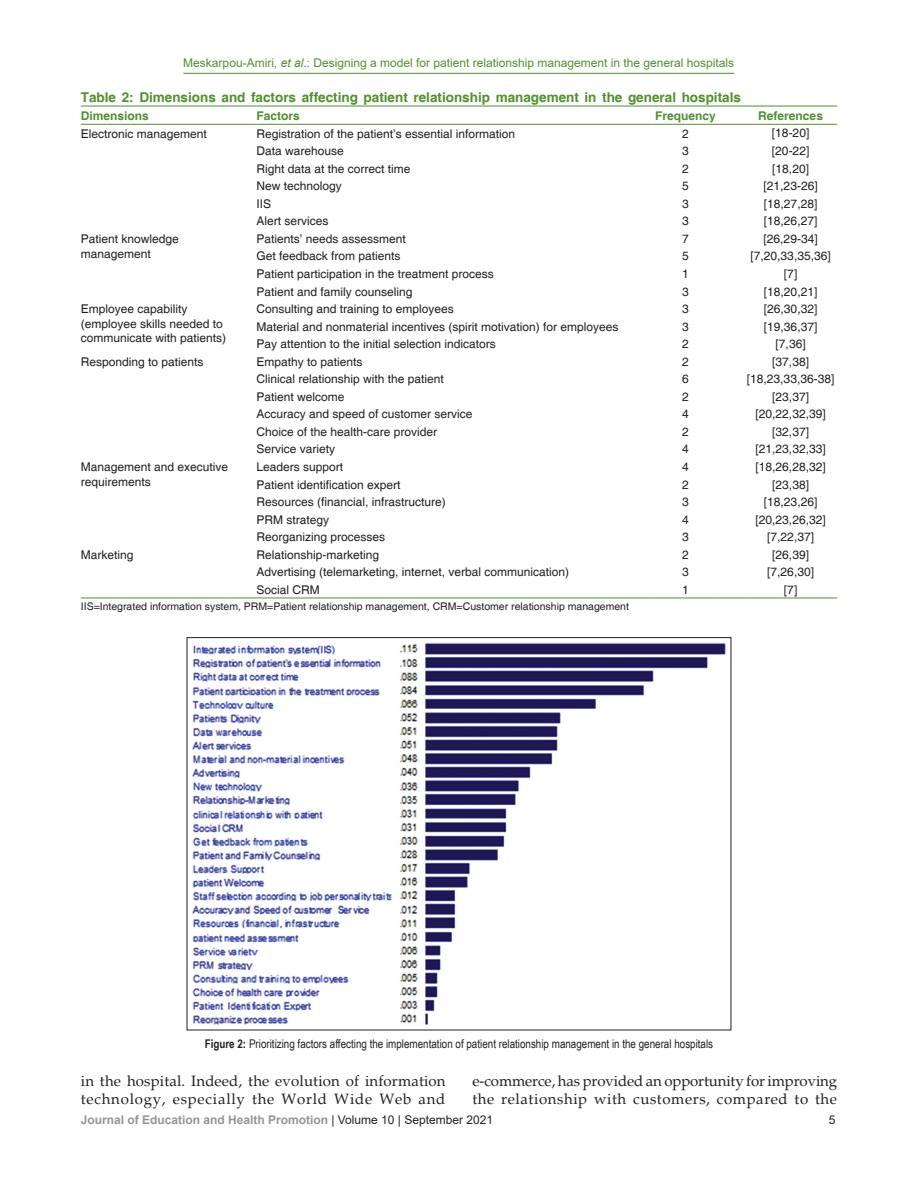
<style>
.page{position:relative;width:918px;height:1188px;background:#fff}
.page>*{position:absolute;margin:0;border:0;box-sizing:border-box;transform-origin:0 0}
.TX{font:15px/18px "Palatino";letter-spacing:-.01em;color:#231f20}
.TX-2{font:15px/18px "Palatino";letter-spacing:.01em;color:#231f20}
.TT{font:700 13.5px "Helvetica";color:#509030}
.TB{font:12px/14.7px "Helvetica";color:#231f20}
.FGC{font:12px "Arial Narrow";color:#231f20}
.t1{font:12px "Arial";color:#509030}
.t2{font:700 12px "Arial";color:#939598}
.TCH{font:700 12px "Helvetica";color:#509030}
.TBL{font:12px "Helvetica";color:#231f20}
.t3{font:12px "Arial";color:#231f20}
.TFN{font:10.5px "Helvetica";color:#231f20}
.s1{font-style:italic}
.s2{font-weight:700}
.s3{font-weight:400;color:#231f20}
</style>
<div class="page">
<hr style="left:183px;top:73px;width:551px;height:1px;background:#509030">
<hr style="left:81px;top:598px;width:150px;height:1px;background:#509030">
<svg style="left:231px;top:598px;width:25px;height:1px"></svg>
<hr style="left:256px;top:598px;width:371px;height:1px;background:#509030">
<svg style="left:627px;top:598px;width:26px;height:1px"></svg>
<hr style="left:653px;top:598px;width:66px;height:1px;background:#509030">
<svg style="left:719px;top:598px;width:25px;height:1px"></svg>
<hr style="left:744px;top:598px;width:93px;height:1px;background:#509030">
<hr style="left:81px;top:106px;width:150px;height:1px;background:#509030">
<svg style="left:231px;top:106px;width:25px;height:1px"></svg>
<hr style="left:256px;top:106px;width:371px;height:1px;background:#509030">
<svg style="left:627px;top:106px;width:26px;height:1px"></svg>
<hr style="left:653px;top:106px;width:66px;height:1px;background:#509030">
<svg style="left:719px;top:106px;width:25px;height:1px"></svg>
<hr style="left:744px;top:106px;width:93px;height:1px;background:#509030">
<hr style="left:81px;top:124px;width:150px;height:1px;background:#509030">
<svg style="left:231px;top:124px;width:25px;height:1px"></svg>
<hr style="left:256px;top:124px;width:371px;height:1px;background:#509030">
<svg style="left:627px;top:124px;width:26px;height:1px"></svg>
<hr style="left:653px;top:124px;width:66px;height:1px;background:#509030">
<svg style="left:719px;top:124px;width:25px;height:1px"></svg>
<hr style="left:744px;top:124px;width:93px;height:1px;background:#509030">
<img style="left:192px;top:643px;width:534px;height:382px">
<p class="t1" style="left:183px;top:55px;width:552px">Meskarpou-Amiri, <span class="s1">et al</span>.: Designing a model for patient relationship management in the general hospitals</p>
<p class="TT" style="left:81px;top:89px;width:662px">Table 2: Dimensions and factors affecting patient relationship management in the general hospitals</p>
<p class="TCH" style="left:81px;top:109px;width:70px">Dimensions</p>
<p class="TCH" style="left:256px;top:109px;width:45px">Factors</p>
<p class="TCH" style="left:655px;top:109px;width:62px">Frequency</p>
<p class="TCH" style="left:758px;top:109px;width:66px">References</p>
<p class="TB" style="left:81px;top:126px;width:128px">Electronic management</p>
<p class="TB" style="left:256px;top:126px;width:260px">Registration of the patient’s essential information</p>
<p class="TB" style="left:682px;top:126px;width:8px">2</p>
<p class="TB" style="left:772px;top:126px;width:39px">[18-20]</p>
<p class="TB" style="left:256px;top:144px;width:89px">Data warehouse</p>
<p class="TB" style="left:682px;top:144px;width:8px">3</p>
<p class="TB" style="left:772px;top:144px;width:39px">[20‑22]</p>
<p class="TB" style="left:256px;top:162px;width:156px">Right data at the correct time</p>
<p class="TB" style="left:682px;top:162px;width:8px">2</p>
<p class="TB" style="left:772px;top:162px;width:38px">[18,20]</p>
<p class="TB" style="left:256px;top:179px;width:87px">New technology</p>
<p class="TB" style="left:682px;top:179px;width:8px">5</p>
<p class="TB" style="left:764px;top:179px;width:56px">[21,23‑26]</p>
<p class="TB" style="left:256px;top:197px;width:16px">IIS</p>
<p class="TB" style="left:682px;top:197px;width:8px">3</p>
<p class="TB" style="left:764px;top:197px;width:55px">[18,27,28]</p>
<p class="TB" style="left:256px;top:214px;width:74px">Alert services</p>
<p class="TB" style="left:682px;top:214px;width:8px">3</p>
<p class="TB" style="left:764px;top:214px;width:55px">[18,26,27]</p>
<p class="TB" style="left:81px;top:232px;width:100px">Patient knowledge management</p>
<p class="TB" style="left:256px;top:232px;width:151px">Patients’ needs assessment</p>
<p class="TB" style="left:682px;top:232px;width:8px">7</p>
<p class="TB" style="left:764px;top:232px;width:56px">[26,29‑34]</p>
<p class="TB" style="left:256px;top:249px;width:146px">Get feedback from patients</p>
<p class="TB" style="left:682px;top:249px;width:8px">5</p>
<p class="TB" style="left:751px;top:249px;width:82px">[7,20,33,35,36]</p>
<p class="TB" style="left:256px;top:267px;width:239px">Patient participation in the treatment process</p>
<p class="TB" style="left:682px;top:267px;width:8px">1</p>
<p class="TB" style="left:784px;top:267px;width:15px">[7]</p>
<p class="TB" style="left:256px;top:284px;width:158px">Patient and family counseling</p>
<p class="TB" style="left:682px;top:284px;width:8px">3</p>
<p class="TB" style="left:764px;top:284px;width:55px">[18,20,21]</p>
<p class="TB" style="left:81px;top:302px;width:147px">Employee capability (employee skills needed to communicate with patients)</p>
<p class="TB" style="left:256px;top:302px;width:199px">Consulting and training to employees</p>
<p class="TB" style="left:682px;top:302px;width:8px">3</p>
<p class="TB" style="left:764px;top:302px;width:55px">[26,30,32]</p>
<p class="TB" style="left:256px;top:319px;width:364px">Material and nonmaterial incentives (spirit motivation) for employees</p>
<p class="TB" style="left:682px;top:319px;width:8px">3</p>
<p class="TB" style="left:764px;top:319px;width:55px">[19,36,37]</p>
<p class="TB" style="left:256px;top:337px;width:241px">Pay attention to the initial selection indicators</p>
<p class="TB" style="left:682px;top:337px;width:8px">2</p>
<p class="TB" style="left:776px;top:337px;width:32px">[7,36]</p>
<p class="TB" style="left:81px;top:355px;width:124px">Responding to patients</p>
<p class="TB" style="left:256px;top:355px;width:108px">Empathy to patients</p>
<p class="TB" style="left:682px;top:355px;width:8px">2</p>
<p class="TB" style="left:772px;top:355px;width:38px">[37,38]</p>
<p class="TB" style="left:256px;top:372px;width:189px">Clinical relationship with the patient</p>
<p class="TB" style="left:682px;top:372px;width:8px">6</p>
<p class="TB" style="left:747px;top:372px;width:89px">[18,23,33,36‑38]</p>
<p class="TB" style="left:256px;top:390px;width:90px">Patient welcome</p>
<p class="TB" style="left:682px;top:390px;width:8px">2</p>
<p class="TB" style="left:772px;top:390px;width:38px">[23,37]</p>
<p class="TB" style="left:256px;top:407px;width:218px">Accuracy and speed of customer service</p>
<p class="TB" style="left:682px;top:407px;width:8px">4</p>
<p class="TB" style="left:756px;top:407px;width:72px">[20,22,32,39]</p>
<p class="TB" style="left:256px;top:425px;width:182px">Choice of the health‑care provider</p>
<p class="TB" style="left:682px;top:425px;width:8px">2</p>
<p class="TB" style="left:772px;top:425px;width:38px">[32,37]</p>
<p class="TB" style="left:256px;top:442px;width:80px">Service variety</p>
<p class="TB" style="left:682px;top:442px;width:8px">4</p>
<p class="TB" style="left:756px;top:442px;width:72px">[21,23,32,33]</p>
<p class="TB" style="left:81px;top:460px;width:149px">Management and executive requirements</p>
<p class="TB" style="left:256px;top:460px;width:88px">Leaders support</p>
<p class="TB" style="left:682px;top:460px;width:8px">4</p>
<p class="TB" style="left:756px;top:460px;width:72px">[18,26,28,32]</p>
<p class="TB" style="left:256px;top:477px;width:146px">Patient identification expert</p>
<p class="TB" style="left:682px;top:477px;width:8px">2</p>
<p class="TB" style="left:772px;top:477px;width:38px">[23,38]</p>
<p class="TB" style="left:256px;top:495px;width:191px">Resources (financial, infrastructure)</p>
<p class="TB" style="left:682px;top:495px;width:8px">3</p>
<p class="TB" style="left:764px;top:495px;width:55px">[18,23,26]</p>
<p class="TB" style="left:256px;top:513px;width:74px">PRM strategy</p>
<p class="TB" style="left:682px;top:513px;width:8px">4</p>
<p class="TB" style="left:756px;top:513px;width:72px">[20,23,26,32]</p>
<p class="TB" style="left:256px;top:530px;width:130px">Reorganizing processes</p>
<p class="TB" style="left:682px;top:530px;width:8px">3</p>
<p class="TB" style="left:767px;top:530px;width:48px">[7,22,37]</p>
<p class="TB" style="left:81px;top:548px;width:54px">Marketing</p>
<p class="TB" style="left:256px;top:548px;width:124px">Relationship‑marketing</p>
<p class="TB" style="left:682px;top:548px;width:8px">2</p>
<p class="TB" style="left:772px;top:548px;width:38px">[26,39]</p>
<p class="TB" style="left:256px;top:565px;width:314px">Advertising (telemarketing, internet, verbal communication)</p>
<p class="TB" style="left:682px;top:565px;width:8px">3</p>
<p class="TB" style="left:767px;top:565px;width:48px">[7,26,30]</p>
<p class="TBL" style="left:256px;top:583px;width:65px">Social CRM</p>
<p class="TBL" style="left:682px;top:583px;width:8px">1</p>
<p class="TBL" style="left:784px;top:583px;width:15px">[7]</p>
<p class="TFN" style="left:81px;top:600px;width:550px">IIS=Integrated information system, PRM=Patient relationship management, CRM=Customer relationship management</p>
<p class="FGC" style="left:205px;top:1035px;width:510px"><span class="s2">Figure 2:</span> Prioritizing factors affecting the implementation of patient relationship management in the general hospitals</p>
<p class="TX-2" style="left:81px;top:1072px;width:366px">in the hospital. Indeed, the evolution of information technology, especially the World Wide Web and</p>
<p class="TX" style="left:472px;top:1072px;width:366px">e‑commerce, has provided an opportunity for improving the relationship with customers, compared to the</p>
<p class="t2" style="left:81px;top:1111px;width:414px">Journal of Education and Health Promotion <span class="s3">| Volume 10 | September 2021</span></p>
<p class="t3" style="left:829px;top:1111px;width:8px">5</p>
</div>
